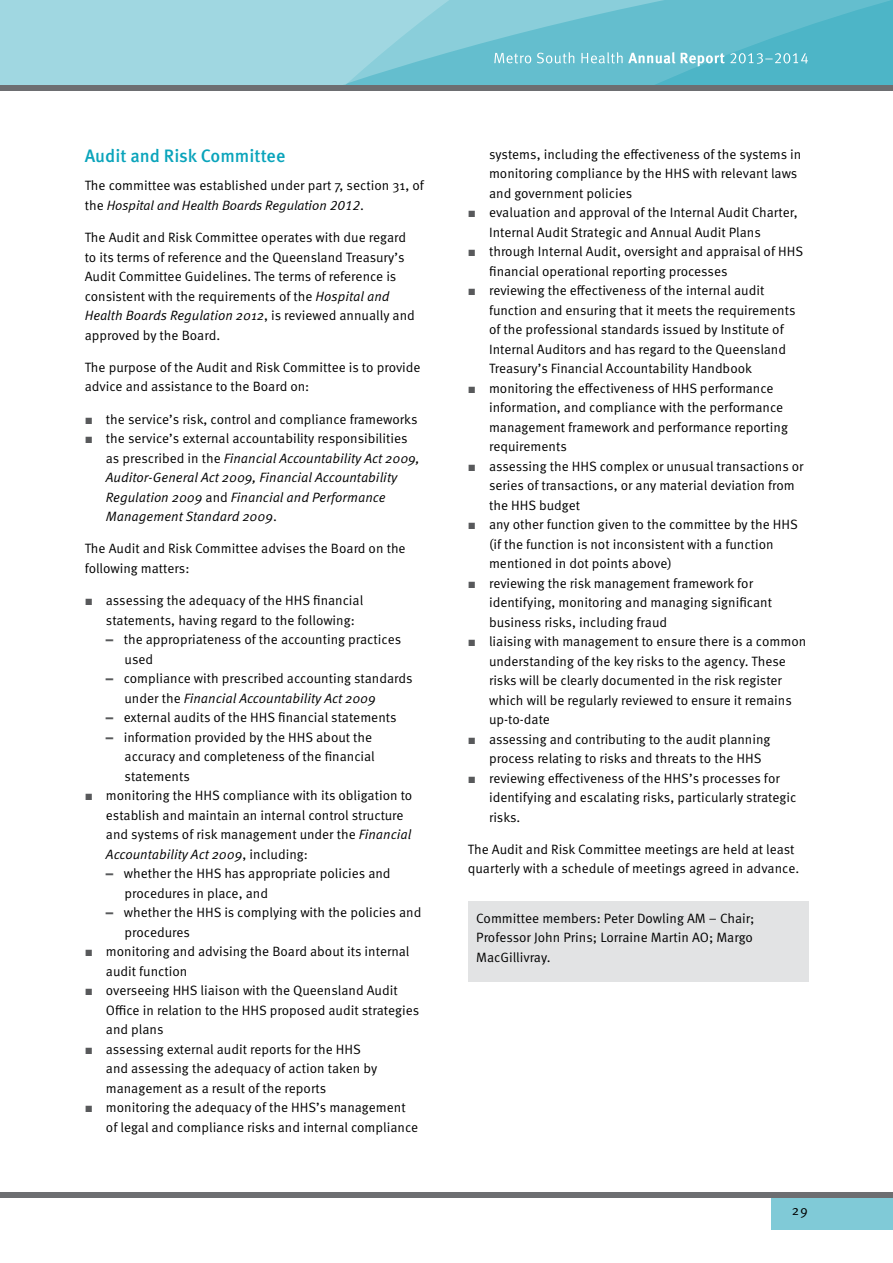
<style>
.page{position:relative;width:893px;height:1263px;background:#fff}
.page>*{position:absolute;margin:0;border:0;box-sizing:border-box;transform-origin:0 0}
.t1{font:500 18px "Meta OT";color:#0aa4bb}
.t2{font:13.5px/19.5px "Meta OT Norm";color:#000}
.t3{font:13.5px/19.5px "Meta OT Norm Ita";color:#000}
.t4{font:italic 13.5px "Meta Normal LF";color:#000}
.s1{font-family:"Meta OT Norm";font-style:normal}
.s2{font-family:"Meta OT Norm Ita"}
.s3{font-family:"Meta OT Norm"}
.s4{font-family:"Arial";color:#58595b}
.s5{font-family:"Arial";font-weight:700;color:#58595b}
</style>
<div class="page">
<div style="left:772px;top:1195px;width:121px;height:35px;background:#80cad7"></div>
<div style="left:0;top:1192px;width:893px;height:6px;background:#6d6e71"></div>
<svg style="left:836px;top:0;width:57px;height:85px;background:#4fb5c7"></svg>
<svg style="left:0;top:0;width:836px;height:85px;background:#85cbd8"></svg>
<svg style="left:494px;top:52px;width:314px;height:14px;background:#7fc9d6"></svg>
<div style="left:0;top:85px;width:893px;height:6px;background:#6d6e71"></div>
<div style="left:468px;top:901px;width:340px;height:81px;background:#e2e3e4"></div>
<h1 class="t1" style="left:85px;top:145px;width:202px">Audit and Risk Committee</h1>
<p class="t2" style="left:85px;top:176px;width:341px">The committee was established under part 7, section 31, of</p>
<p class="t4" style="left:85px;top:197px;width:281px"><span class="s1">the</span> Hospital and Health Boards Regulation 2012<span class="s1">.</span></p>
<p class="t2" style="left:85px;top:228px;width:323px">The Audit and Risk Committee operates with due regard to its terms of reference and the Queensland Treasury’s Audit Committee Guidelines. The terms of reference is consistent with the requirements of the <span class="s2">Hospital and</span></p>
<p class="t3" style="left:85px;top:306px;width:332px">Health Boards Regulation 2012<span class="s3">, is reviewed annually and</span></p>
<p class="t2" style="left:85px;top:325px;width:137px">approved by the Board.</p>
<p class="t2" style="left:85px;top:358px;width:337px">The purpose of the Audit and Risk Committee is to provide advice and assistance to the Board on:</p>
<p class="t2" style="left:85px;top:409px;width:334px"><span class="s4">■</span> the service’s risk, control and compliance frameworks</p>
<p class="t2" style="left:85px;top:429px;width:324px"><span class="s4">■</span> the service’s external accountability responsibilities</p>
<p class="t3" style="left:106px;top:448px;width:315px"><span class="s3">as prescribed in the</span> Financial Accountability Act 2009, Auditor-General Act 2009, Financial Accountability Regulation 2009 <span class="s3">and</span> Financial and Performance Management Standard 2009<span class="s3">.</span></p>
<p class="t2" style="left:85px;top:539px;width:322px">The Audit and Risk Committee advises the Board on the following matters:</p>
<p class="t2" style="left:106px;top:591px;width:259px;text-indent:-21px"><span class="s4">■</span> assessing the adequacy of the HHS financial statements, having regard to the following:</p>
<p class="t2" style="left:125px;top:630px;width:278px;text-indent:-19px"><span class="s5">–</span> the appropriateness of the accounting practices used</p>
<p class="t2" style="left:106px;top:669px;width:308px"><span class="s5">–</span> compliance with prescribed accounting standards</p>
<p class="t3" style="left:125px;top:688px;width:253px"><span class="s3">under the</span> Financial Accountability Act 2009</p>
<p class="t2" style="left:106px;top:708px;width:292px"><span class="s5">–</span> external audits of the HHS financial statements</p>
<p class="t2" style="left:125px;top:727px;width:252px;text-indent:-19px"><span class="s5">–</span> information provided by the HHS about the accuracy and completeness of the financial statements</p>
<p class="t2" style="left:106px;top:786px;width:308px;text-indent:-21px"><span class="s4">■</span> monitoring the HHS compliance with its obligation to establish and maintain an internal control structure and systems of risk management under the <span class="s2">Financial</span></p>
<p class="t3" style="left:106px;top:844px;width:204px">Accountability Act 2009<span class="s3">, including:</span></p>
<p class="t2" style="left:125px;top:864px;width:268px;text-indent:-19px"><span class="s5">–</span> whether the HHS has appropriate policies and procedures in place, and</p>
<p class="t2" style="left:125px;top:903px;width:298px;text-indent:-19px"><span class="s5">–</span> whether the HHS is complying with the policies and procedures</p>
<p class="t2" style="left:106px;top:942px;width:305px;text-indent:-21px"><span class="s4">■</span> monitoring and advising the Board about its internal audit function</p>
<p class="t2" style="left:106px;top:981px;width:315px;text-indent:-21px"><span class="s4">■</span> overseeing HHS liaison with the Queensland Audit<br>Office in relation to the HHS proposed audit strategies and plans</p>
<p class="t2" style="left:106px;top:1039px;width:273px;text-indent:-21px"><span class="s4">■</span> assessing external audit reports for the HHS and assessing the adequacy of action taken by management as a result of the reports</p>
<p class="t2" style="left:106px;top:1098px;width:314px;text-indent:-21px"><span class="s4">■</span> monitoring the adequacy of the HHS’s management of legal and compliance risks and internal compliance</p>
<p class="t2" style="left:489px;top:144px;width:314px">systems, including the effectiveness of the systems in monitoring compliance by the HHS with relevant laws and government policies</p>
<p class="t2" style="left:489px;top:203px;width:310px;text-indent:-21px"><span class="s4">■</span> evaluation and approval of the Internal Audit Charter,<br>Internal Audit Strategic and Annual Audit Plans</p>
<p class="t2" style="left:489px;top:242px;width:316px;text-indent:-21px"><span class="s4">■</span> through Internal Audit, oversight and appraisal of HHS financial operational reporting processes</p>
<p class="t2" style="left:489px;top:281px;width:308px;text-indent:-21px"><span class="s4">■</span> reviewing the effectiveness of the internal audit function and ensuring that it meets the requirements of the professional standards issued by Institute of Internal Auditors and has regard to the Queensland Treasury’s Financial Accountability Handbook</p>
<p class="t2" style="left:489px;top:378px;width:300px;text-indent:-21px"><span class="s4">■</span> monitoring the effectiveness of HHS performance information, and compliance with the performance management framework and performance reporting requirements</p>
<p class="t2" style="left:489px;top:456px;width:316px;text-indent:-21px"><span class="s4">■</span> assessing the HHS complex or unusual transactions or series of transactions, or any material deviation from the HHS budget</p>
<p class="t2" style="left:489px;top:515px;width:310px;text-indent:-21px"><span class="s4">■</span> any other function given to the committee by the HHS (if the function is not inconsistent with a function mentioned in dot points above)</p>
<p class="t2" style="left:489px;top:573px;width:285px;text-indent:-21px"><span class="s4">■</span> reviewing the risk management framework for identifying, monitoring and managing significant business risks, including fraud</p>
<p class="t2" style="left:489px;top:632px;width:319px;text-indent:-21px"><span class="s4">■</span> liaising with management to ensure there is a common understanding of the key risks to the agency. These risks will be clearly documented in the risk register which will be regularly reviewed to ensure it remains up-to-date</p>
<p class="t2" style="left:489px;top:729px;width:283px;text-indent:-21px"><span class="s4">■</span> assessing and contributing to the audit planning process relating to risks and threats to the HHS</p>
<p class="t2" style="left:489px;top:768px;width:309px;text-indent:-21px"><span class="s4">■</span> reviewing effectiveness of the HHS’s processes for identifying and escalating risks, particularly strategic risks.</p>
<p class="t2" style="left:468px;top:840px;width:333px">The Audit and Risk Committee meetings are held at least quarterly with a schedule of meetings agreed in advance.</p>
<p class="t2" style="left:476px;top:908px;width:280px;text-align:justify">Committee members: Peter Dowling AM – Chair; Professor John Prins; Lorraine Martin AO; Margo MacGillivray.</p>
<p class="t2" style="left:792px;top:1201px;width:18px">29</p>
</div>
